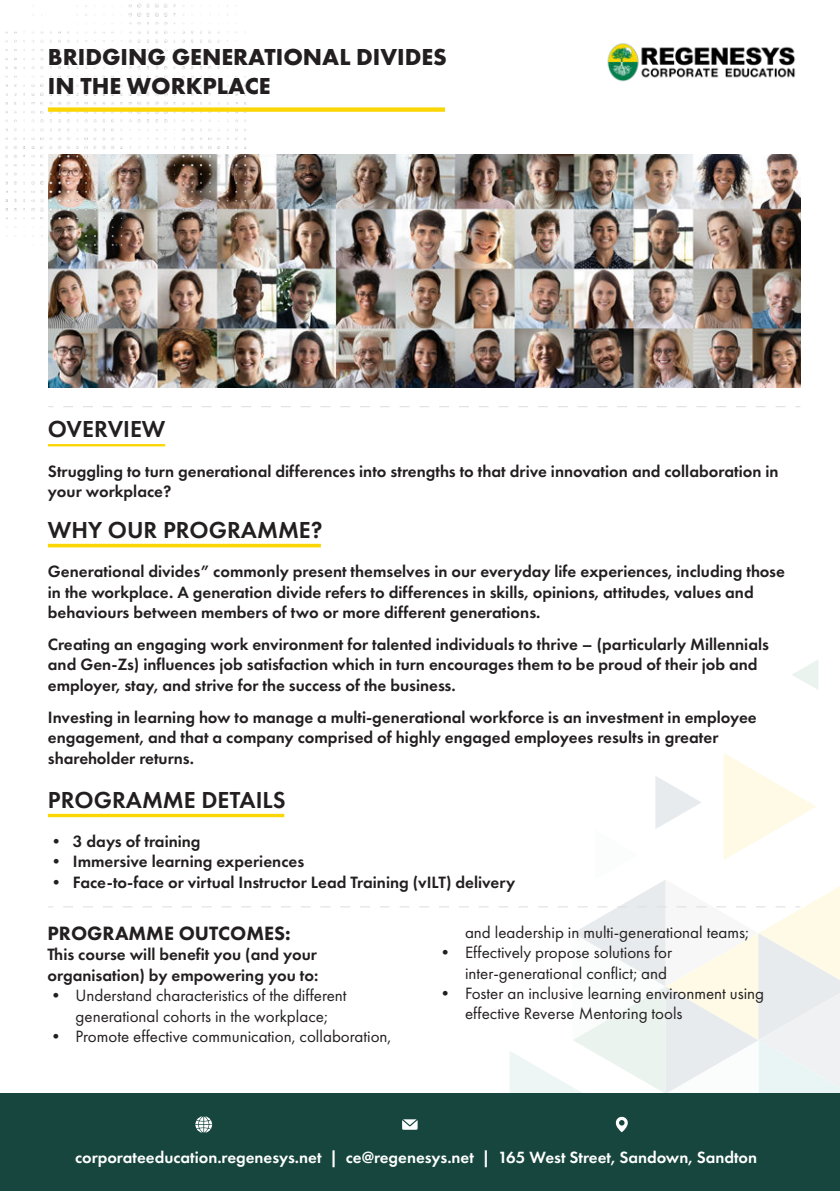
<style>
.page{position:relative;width:840px;height:1191px;background:#fff}
.page>*{position:absolute;margin:0;border:0;box-sizing:border-box;transform-origin:0 0}
.t1{font:700 24px/28.8px "Futura PT";color:#231f20}
.t2{font:600 24px "Futura PT";color:#231f20}
.t3{font:800 20px "Futura PT";color:#231f20}
.t4{font:600 17px/20.4px "Futura PT";color:#231f20}
.t5{font:17px/20.4px "Futura PT";color:#231f20}
.t6{font:600 16.8px "Futura PT";color:#fff}
</style>
<div class="page">
<img style="left:48px;top:155px;width:751px;height:232px">
<img style="left:5px;top:3px;width:243px;height:244px">
<svg style="left:792px;top:660px;width:26px;height:30px"></svg>
<div style="left:0;top:1093px;width:839px;height:98px;background:#16463d"></div>
<img style="left:607px;top:43px;width:189px;height:39px">
<div style="left:48px;top:107px;width:397px;height:5px;background:#fbd605"></div>
<svg style="left:63px;top:406px;width:736px;height:1px"></svg>
<svg style="left:63px;top:753px;width:776px;height:380px"></svg>
<hr style="left:48px;top:444px;width:117px;height:2px;background:#fbd605">
<hr style="left:48px;top:544px;width:273px;height:3px;background:#fbd605">
<hr style="left:48px;top:814px;width:236px;height:3px;background:#fbd605">
<h1 class="t1" style="left:48px;top:43px;width:400px">BRIDGING GENERATIONAL DIVIDES<br>IN THE WORKPLACE</h1>
<h1 class="t2" style="left:48px;top:419px;width:119px">OVERVIEW</h1>
<p class="t4" style="left:48px;top:462px;width:731px">Struggling to turn generational differences into strengths to that drive innovation and collaboration in your workplace?</p>
<h1 class="t2" style="left:48px;top:520px;width:276px">WHY OUR PROGRAMME?</h1>
<p class="t4" style="left:48px;top:562px;width:738px">Generational divides” commonly present themselves in our everyday life experiences, including those in the workplace. A generation divide refers to differences in skills, opinions, attitudes, values and behaviours between members of two or more different generations.</p>
<p class="t4" style="left:48px;top:635px;width:722px">Creating an engaging work environment for talented individuals to thrive – (particularly Millennials and Gen-Zs) influences job satisfaction which in turn encourages them to be proud of their job and employer, stay, and strive for the success of the business.</p>
<p class="t4" style="left:48px;top:708px;width:710px">Investing in learning how to manage a multi-generational workforce is an investment in employee engagement, and that a company comprised of highly engaged employees results in greater shareholder returns.</p>
<h1 class="t2" style="left:48px;top:789px;width:239px">PROGRAMME DETAILS</h1>
<p class="t4" style="left:48px;top:832px;width:154px">• 3 days of training</p>
<p class="t4" style="left:48px;top:853px;width:258px">• Immersive learning experiences</p>
<p class="t4" style="left:48px;top:873px;width:468px">• Face-to-face or virtual Instructor Lead Training (vILT) delivery</p>
<p class="t3" style="left:47px;top:925px;width:244px">PROGRAMME OUTCOMES:</p>
<p class="t4" style="left:47px;top:945px;width:272px">This course will benefit you (and your organisation) by empowering you to:</p>
<p class="t5" style="left:47px;top:986px;width:300px;text-align:center">• Understand characteristics of the different generational cohorts in the workplace;</p>
<p class="t5" style="left:47px;top:1027px;width:345px">• Promote effective communication, collaboration,</p>
<p class="t5" style="left:464px;top:923px;width:285px">and leadership in multi-generational teams;</p>
<p class="t5" style="left:464px;top:943px;width:209px;text-indent:-28px">• Effectively propose solutions for inter-generational conflict; and</p>
<p class="t5" style="left:464px;top:984px;width:300px;text-indent:-28px">• Foster an inclusive learning environment using effective Reverse Mentoring tools</p>
<p class="t6" style="left:75px;top:1150px;width:683px">corporateeducation.regenesys.net | ce@regenesys.net | 165 West Street, Sandown, Sandton</p>
</div>
